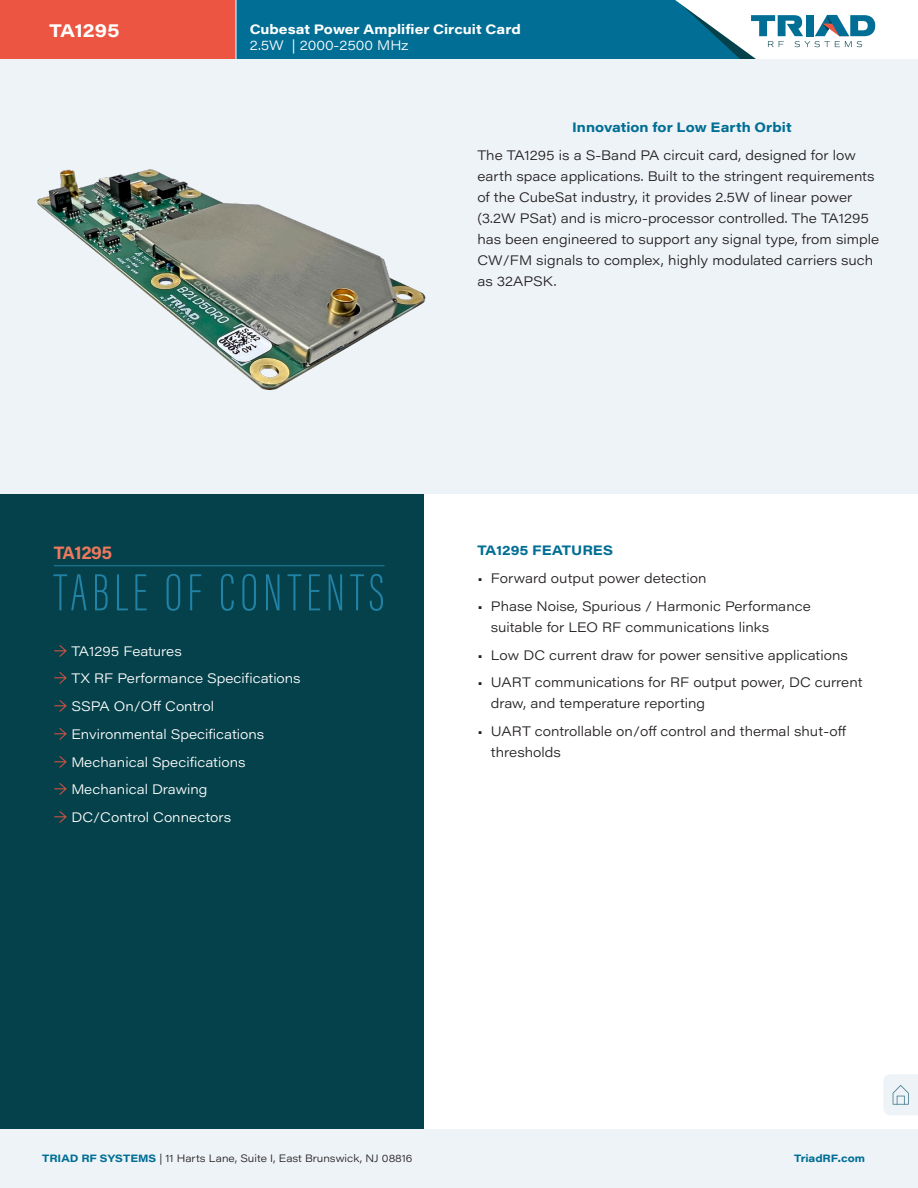
<style>
.page{position:relative;width:918px;height:1188px;background:#fff}
.page>*{position:absolute;margin:0;border:0;box-sizing:border-box;transform-origin:0 0}
.t1{font:200 54px "Acumin Pro Extra Cond";letter-spacing:.095em;color:#2182a6}
.t2{font:700 18px "Acumin Pro Wide";color:#fff}
.t3{font:700 18px "Acumin Pro";letter-spacing:-.025em;color:#f0785e}
.t4{font:300 13.5px/21px "Acumin Pro Wide";color:#231f20}
.t5{font:300 13.5px "Acumin Pro Wide";color:#fff}
.t6{font:700 13.5px "Acumin Pro Wide";color:#006e95}
.t7{font:700 13.5px "Acumin Pro Wide";color:#fff}
.t8{font:300 10.5px "Acumin Pro Wide";color:#231f20}
.t9{font:700 10.5px "Acumin Pro Wide";color:#006e95}
.s1{color:#ec5541}
.s2{font-weight:700;color:#006e95}
</style>
<div class="page">
<div style="left:236px;top:0;width:520px;height:59px;background:#006e95"></div>
<div style="left:0;top:0;width:236px;height:59px;background:#ec5541"></div>
<hr style="left:236px;top:0;width:1px;height:59px;background:#fff">
<svg style="left:675px;top:0;width:201px;height:59px"></svg>
<div style="left:0;top:1129px;width:918px;height:59px;background:#eef3f7"></div>
<svg style="left:884px;top:1074px;width:34px;height:41px"></svg>
<div style="left:0;top:494px;width:424px;height:635px;background:#04414a"></div>
<div style="left:0;top:59px;width:918px;height:434px;background:#eef3f7"></div>
<hr style="left:54px;top:565px;width:330px;height:1px;background:#2182a6">
<img style="left:37px;top:169px;width:389px;height:222px">
<h2 class="t2" style="left:50px;top:18px;width:71px">TA1295</h2>
<p class="t7" style="left:250px;top:19px;width:273px">Cubesat Power Amplifier Circuit Card</p>
<p class="t5" style="left:250px;top:36px;width:160px">2.5W | 2000‐2500 MHz</p>
<p class="t6" style="left:572px;top:117px;width:221px">Innovation for Low Earth Orbit</p>
<p class="t4" style="left:477px;top:144px;width:403px">The TA1295 is a S-Band PA circuit card, designed for low earth space applications. Built to the stringent requirements of the CubeSat industry, it provides 2.5W of linear power (3.2W PSat) and is micro-processor controlled. The TA1295 has been engineered to support any signal type, from simple CW/FM signals to complex, highly modulated carriers such as 32APSK.</p>
<p class="t3" style="left:54px;top:540px;width:60px">TA1295</p>
<p class="t1" style="left:54px;top:560px;width:332px">TABLE OF CONTENTS</p>
<p class="t5" style="left:54px;top:641px;width:130px"><span class="s1">→</span> TA1295 Features</p>
<p class="t5" style="left:54px;top:669px;width:248px"><span class="s1">→</span> TX RF Performance Specifications</p>
<p class="t5" style="left:54px;top:697px;width:162px"><span class="s1">→</span> SSPA On/Off Control</p>
<p class="t5" style="left:54px;top:724px;width:212px"><span class="s1">→</span> Environmental Specifications</p>
<p class="t5" style="left:54px;top:752px;width:193px"><span class="s1">→</span> Mechanical Specifications</p>
<p class="t5" style="left:54px;top:780px;width:155px"><span class="s1">→</span> Mechanical Drawing</p>
<p class="t5" style="left:54px;top:808px;width:179px"><span class="s1">→</span> DC/Control Connectors</p>
<p class="t6" style="left:477px;top:541px;width:137px">TA1295 FEATURES</p>
<p class="t4" style="left:477px;top:567px;width:231px">• Forward output power detection</p>
<p class="t4" style="left:491px;top:595px;width:321px;text-indent:-14px">• Phase Noise, Spurious / Harmonic Performance suitable for LEO RF communications links</p>
<p class="t4" style="left:477px;top:644px;width:372px">• Low DC current draw for power sensitive applications</p>
<p class="t4" style="left:491px;top:671px;width:373px;text-indent:-14px">• UART communications for RF output power, DC current draw, and temperature reporting</p>
<p class="t4" style="left:491px;top:720px;width:357px;text-indent:-14px">• UART controllable on/off control and thermal shut-off thresholds</p>
<p class="t8" style="left:42px;top:1151px;width:372px"><span class="s2">TRIAD RF SYSTEMS</span> | 11 Harts Lane, Suite I, East Brunswick, NJ 08816</p>
<p class="t9" style="left:794px;top:1151px;width:72px">TriadRF.com</p>
</div>
